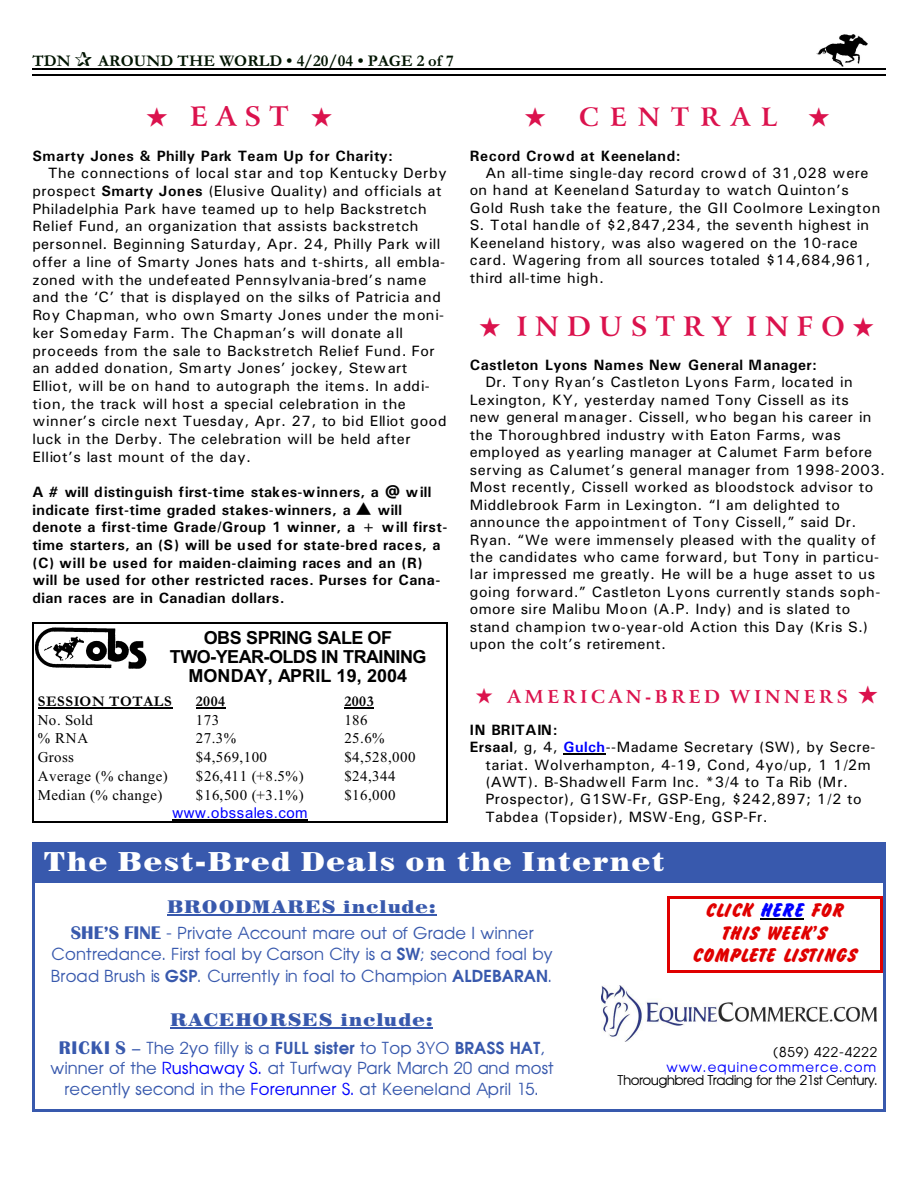
<style>
.page{position:relative;width:918px;height:1188px;background:#fff}
.page>*{position:absolute;margin:0;border:0;box-sizing:border-box;transform-origin:0 0}
.t1{font:27px "Century 725 Blk BT";letter-spacing:.06em;color:#fff}
.t2{font:700 27px "Arrus BT";letter-spacing:.295em;color:#db124d}
.t3{font:700 25.5px "Arrus BT";letter-spacing:.43em;color:#db124d}
.t4{font:21px/22.4px "Brush Hand";letter-spacing:.005em;color:#e00000;text-align:center}
.t5{font:700 18px/19px "Arial";letter-spacing:-.03em;color:#000;text-align:center}
.t6{font:18px "Century 725 Blk BT";letter-spacing:.06em;color:#3859ad}
.t7{font:700 18px "Arrus BT";letter-spacing:.2em;color:#db124d}
.t8{font:16.5px/21.8px "Advance";letter-spacing:.01em;color:#3859ad;text-align:center}
.t9{font:700 16.5px "Garamond";letter-spacing:.005em;color:#001400}
.t10{font:15px/17.4px "Univers";letter-spacing:.03em;color:#000}
.t11{font:700 15px/17.5px "Univers";letter-spacing:.03em;color:#000}
.t12{font:15px "Times New Roman";letter-spacing:.03em;color:#000}
.t13{font:700 15px "Garamond";letter-spacing:.04em;color:#000}
.t14{font:15px "Arial";letter-spacing:.035em;color:#00f}
.t15{font:700 15px "Univers";letter-spacing:.055em;color:#000}
.t16{font:13.5px "Advance";letter-spacing:-.04em;color:#000}
.t17{font:13.5px "Advance";letter-spacing:.065em;color:#00f}
.t18{font:13.5px "Advance";letter-spacing:.065em;color:#000}
.s1{font-weight:700}
.s2{font-weight:700;color:#00f}
.s3{font-family:"Scotsdale";font-size:18px}
.s4{color:#00f}
</style>
<div class="page">
<img style="left:817px;top:35px;width:51px;height:31px">
<hr style="left:32px;top:68px;width:853px;height:1px;background:#000">
<hr style="left:32px;top:75px;width:853px;height:1px;background:#000">
<img style="left:602px;top:986px;width:274px;height:55px">
<div style="left:35px;top:845px;width:847px;height:38px;background:#3859ad"></div>
<hr style="left:760px;top:919px;width:43px;height:1px;background:#000">
<hr style="left:667px;top:897px;width:2px;height:76px;background:#e00000">
<hr style="left:880px;top:897px;width:3px;height:76px;background:#e00000">
<hr style="left:667px;top:897px;width:215px;height:2px;background:#e00000">
<hr style="left:667px;top:970px;width:215px;height:3px;background:#e00000">
<hr style="left:167px;top:914px;width:269px;height:1px;background:#3859ad">
<hr style="left:170px;top:1028px;width:263px;height:1px;background:#3859ad">
<hr style="left:32px;top:842px;width:3px;height:270px;background:#3859ad">
<hr style="left:883px;top:842px;width:2px;height:270px;background:#3859ad">
<hr style="left:32px;top:842px;width:853px;height:3px;background:#3859ad">
<hr style="left:32px;top:1110px;width:853px;height:2px;background:#3859ad">
<hr style="left:564px;top:754px;width:42px;height:1px;background:#000">
<img style="left:35px;top:627px;width:112px;height:42px">
<hr style="left:38px;top:707px;width:135px;height:1px;background:#000">
<svg style="left:196px;top:707px;width:29px;height:1px"></svg>
<hr style="left:344px;top:707px;width:30px;height:1px;background:#000">
<hr style="left:173px;top:820px;width:135px;height:1px;background:#000">
<hr style="left:32px;top:622px;width:2px;height:201px;background:#000">
<hr style="left:447px;top:622px;width:1px;height:201px;background:#000">
<hr style="left:32px;top:622px;width:416px;height:2px;background:#000">
<hr style="left:32px;top:822px;width:416px;height:1px;background:#000">
<p class="t9" style="left:32px;top:55px;width:40px">TDN</p>
<p class="t9" style="left:98px;top:55px;width:357px">AROUND THE WORLD • 4/20/04 • PAGE 2 of 7</p>
<h1 class="t2" style="left:146px;top:106px;width:188px">★ EAST ★</h1>
<h2 class="t3" style="left:525px;top:107px;width:254px">★ CENTRAL</h2>
<p class="t11" style="left:32px;top:148px;width:362px">Smarty Jones &amp; Philly Park Team Up for Charity:</p>
<p class="t10" style="left:32px;top:166px;width:416px;text-indent:16px">The connections of local star and top Kentucky Derby prospect <span class="s1">Smarty Jones</span> (Elusive Quality) and officials at Philadelphia Park have teamed up to help Backstretch Relief Fund, an organization that assists backstretch personnel. Beginning Saturday, Apr. 24, Philly Park will offer a line of Smarty Jones hats and t-shirts, all embla&shy;zoned with the undefeated Pennsylvania-bred’s name and the ‘C’ that is displayed on the silks of Patricia and Roy Chapman, who own Smarty Jones under the moni&shy;ker Someday Farm. The Chapman’s will donate all proceeds from the sale to Backstretch Relief Fund. For an added donation, Smarty Jones’ jockey, Stewart Elliot, will be on hand to autograph the items. In addi&shy;tion, the track will host a special celebration in the winner’s circle next Tuesday, Apr. 27, to bid Elliot good luck in the Derby. The celebration will be held after Elliot’s last mount of the day.</p>
<p class="t11" style="left:32px;top:485px;width:417px">A # will distinguish first-time stakes-winners, a @ will indicate first-time graded stakes-winners, a ▲ will denote a first-time Grade/Group 1 winner, a + will first&shy;time starters, an (S) will be used for state-bred races, a (C) will be used for maiden-claiming races and an (R) will be used for other restricted races. Purses for Cana&shy;dian races are in Canadian dollars.</p>
<p class="t5" style="left:170px;top:630px;width:258px">OBS SPRING SALE OF<br>TWO-YEAR-OLDS IN TRAINING<br>MONDAY, APRIL 19, 2004</p>
<p class="t13" style="left:38px;top:696px;width:135px">SESSION TOTALS</p>
<p class="t13" style="left:196px;top:696px;width:31px">2004</p>
<p class="t13" style="left:344px;top:696px;width:31px">2003</p>
<p class="t12" style="left:38px;top:714px;width:57px">No. Sold</p>
<p class="t12" style="left:196px;top:714px;width:25px">173</p>
<p class="t12" style="left:344px;top:714px;width:25px">186</p>
<p class="t12" style="left:38px;top:733px;width:52px">% RNA</p>
<p class="t12" style="left:196px;top:733px;width:42px">27.3%</p>
<p class="t12" style="left:344px;top:733px;width:42px">25.6%</p>
<p class="t12" style="left:38px;top:752px;width:38px">Gross</p>
<p class="t12" style="left:196px;top:752px;width:73px">$4,569,100</p>
<p class="t12" style="left:344px;top:752px;width:73px">$4,528,000</p>
<p class="t12" style="left:38px;top:770px;width:132px">Average (% change)</p>
<p class="t12" style="left:196px;top:770px;width:109px">$26,411 (+8.5%)</p>
<p class="t12" style="left:344px;top:770px;width:53px">$24,344</p>
<p class="t12" style="left:38px;top:789px;width:126px">Median (% change)</p>
<p class="t12" style="left:196px;top:789px;width:109px">$16,500 (+3.1%)</p>
<p class="t12" style="left:344px;top:789px;width:53px">$16,000</p>
<p class="t14" style="left:173px;top:807px;width:137px">www.obssales.com</p>
<p class="t11" style="left:470px;top:148px;width:213px">Record Crowd at Keeneland:</p>
<p class="t10" style="left:470px;top:165px;width:412px;text-indent:16px">An all-time single-day record crowd of 31,028 were on hand at Keeneland Saturday to watch Quinton’s Gold Rush take the feature, the GII Coolmore Lexington S. Total handle of $2,847,234, the seventh highest in Keeneland history, was also wagered on the 10-race card. Wagering from all sources totaled $14,684,961, third all-time high.</p>
<h1 class="t2" style="left:480px;top:315px;width:396px">★ INDUSTRY INFO★</h1>
<p class="t11" style="left:470px;top:357px;width:349px">Castleton Lyons Names New General Manager:</p>
<p class="t10" style="left:470px;top:375px;width:417px;text-indent:16px">Dr. Tony Ryan’s Castleton Lyons Farm, located in Lexington, KY, yesterday named Tony Cissell as its<br>new general manager. Cissell, who began his career in the Thoroughbred industry with Eaton Farms, was employed as yearling manager at Calumet Farm before serving as Calumet’s general manager from 1998-2003.<br>Most recently, Cissell worked as bloodstock advisor to Middlebrook Farm in Lexington. “I am delighted to announce the appointment of Tony Cissell,” said Dr.<br>Ryan. “We were immensely pleased with the quality of the candidates who came forward, but Tony in particu&shy;lar impressed me greatly. He will be a huge asset to us going forward.” Castleton Lyons currently stands soph&shy;omore sire Malibu Moon (A.P. Indy) and is slated to stand champion two-year-old Action this Day (Kris S.) upon the colt’s retirement.</p>
<p class="t7" style="left:476px;top:689px;width:404px">★ AMERICAN-BRED WINNERS ★</p>
<p class="t15" style="left:470px;top:724px;width:90px">IN BRITAIN:</p>
<p class="t10" style="left:470px;top:740px;width:407px"><span class="s1">Ersaal</span>, g, 4, <span class="s2">Gulch</span>--Madame Secretary (SW), by Secre-</p>
<p class="t10" style="left:485px;top:757px;width:387px">tariat. Wolverhampton, 4-19, Cond, 4yo/up, 1 1/2m</p>
<p class="t10" style="left:485px;top:774px;width:364px">(AWT). B-Shadwell Farm Inc. *3/4 to Ta Rib (Mr.</p>
<p class="t10" style="left:485px;top:792px;width:378px">Prospector), G1SW-Fr, GSP-Eng, $242,897; 1/2 to</p>
<p class="t10" style="left:485px;top:809px;width:284px">Tabdea (Topsider), MSW-Eng, GSP-Fr.</p>
<h1 class="t1" style="left:44px;top:851px;width:622px">The Best-Bred Deals on the Internet</h1>
<p class="t6" style="left:167px;top:899px;width:270px">BROODMARES include:</p>
<p class="t8" style="left:51px;top:924px;width:503px"><span class="s3">SHE’S FINE</span> - Private Account mare out of Grade I winner<br>Contredance. First foal by Carson City is a <span class="s1">SW</span>; second foal by<br>Broad Brush is <span class="s1">GSP</span>. Currently in foal to Champion <span class="s1">ALDEBARAN</span>.</p>
<p class="t6" style="left:170px;top:1012px;width:264px">RACEHORSES include:</p>
<p class="t8" style="left:51px;top:1039px;width:505px;line-height:20.4px"><span class="s3">RICKI S</span> The 2yo filly is a <span class="s1">FULL sister</span> to Top 3YO <span class="s1">BRASS HAT</span>, winner of the <span class="s4">Rushaway S.</span> at Turfway Park March 20 and most recently second in the <span class="s4">Forerunner S.</span> at Keeneland April 15.</p>
<h3 class="t4" style="left:693px;top:901px;width:166px">CLICK <span class="s4">HERE</span> FOR<br>THIS WEEK’S<br>COMPLETE LISTINGS</h3>
<p class="t18" style="left:773px;top:1047px;width:105px">(859) 422-4222</p>
<p class="t17" style="left:667px;top:1061px;width:211px">www.equinecommerce.com</p>
<p class="t16" style="left:618px;top:1075px;width:262px">Thoroughbred Trading for the 21st Century.</p>
</div>
